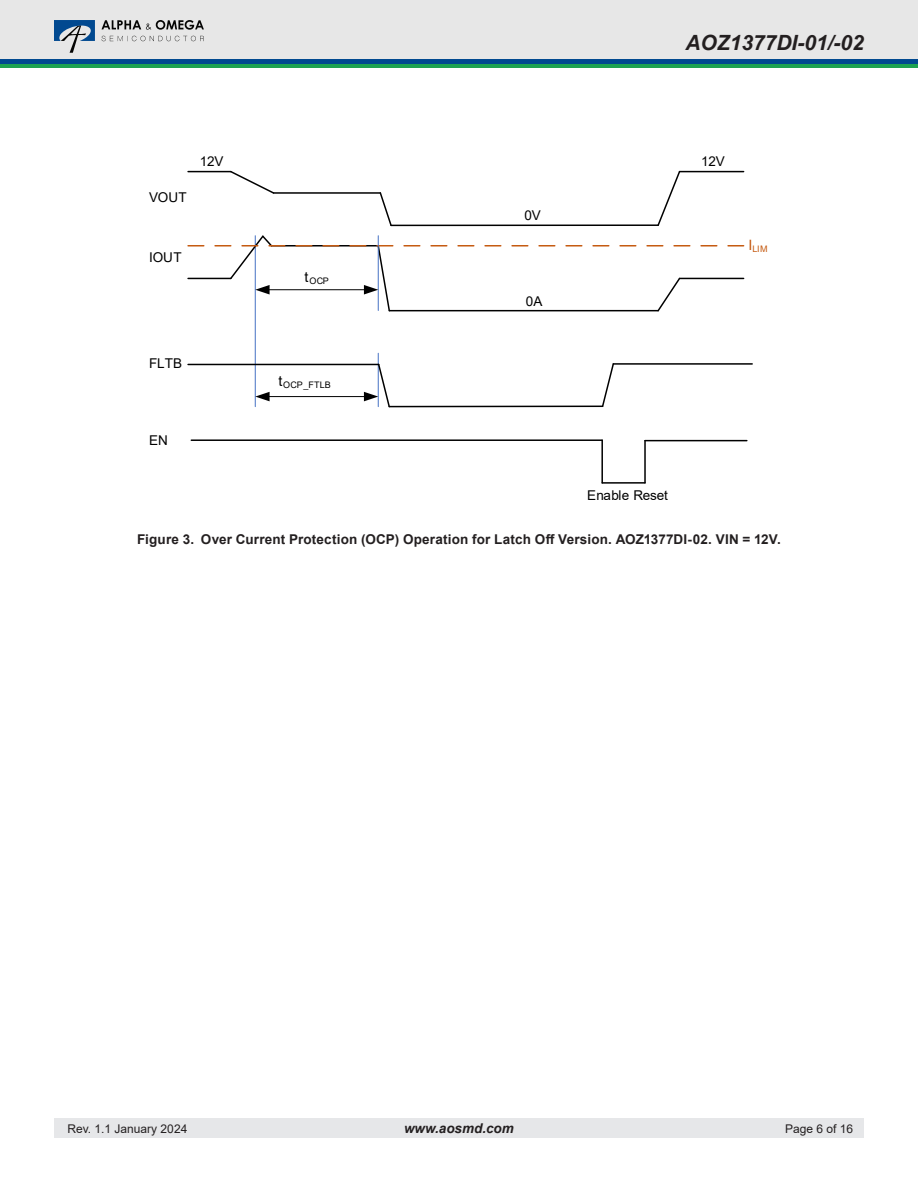
<style>
.page{position:relative;width:918px;height:1188px;background:#fff}
.page>*{position:absolute;margin:0;border:0;box-sizing:border-box;transform-origin:0 0}
.t1{font:italic 700 21px "Arial";color:#231f20}
.t2{font:700 13.5px "Arial";letter-spacing:.01em;color:#231f20}
.t3{font:13.5px "Arial";letter-spacing:-.005em;color:#000}
.t4{font:italic 700 13.5px "Arial";color:#231f20}
.t5{font:12px "Arial";color:#231f20}
.t6{font:9px "Arial";letter-spacing:.01em;color:#000}
.t7{font:9px "Arial";color:#c55a11}
</style>
<div class="page">
<div style="left:54px;top:1119px;width:810px;height:19px;background:#e6e7e9"></div>
<div style="left:0;top:0;width:918px;height:61px;background:#e7e7e7"></div>
<div style="left:0;top:59px;width:918px;height:5px;background:#014990"></div>
<hr style="left:0;top:64px;width:918px;height:4px;background:#1da252">
<svg style="left:102px;top:20px;width:102px;height:10px"></svg>
<svg style="left:54px;top:20px;width:41px;height:33px"></svg>
<svg style="left:102px;top:36px;width:102px;height:5px"></svg>
<hr style="left:188px;top:171px;width:43px;height:1px;background:#000">
<hr style="left:274px;top:192px;width:106px;height:2px;background:#000">
<svg style="left:378px;top:192px;width:15px;height:35px"></svg>
<hr style="left:378px;top:353px;width:1px;height:54px;background:#4672c4">
<hr style="left:255px;top:236px;width:1px;height:171px;background:#4672c4">
<hr style="left:268px;top:396px;width:97px;height:1px;background:#000">
<svg style="left:255px;top:392px;width:15px;height:9px"></svg>
<hr style="left:188px;top:364px;width:191px;height:1px;background:#000">
<svg style="left:229px;top:170px;width:47px;height:24px"></svg>
<hr style="left:391px;top:224px;width:267px;height:2px;background:#000">
<svg style="left:364px;top:363px;width:27px;height:45px"></svg>
<hr style="left:389px;top:406px;width:214px;height:1px;background:#000">
<svg style="left:601px;top:363px;width:13px;height:44px"></svg>
<hr style="left:613px;top:363px;width:139px;height:2px;background:#000">
<svg style="left:656px;top:170px;width:25px;height:56px"></svg>
<hr style="left:680px;top:171px;width:64px;height:1px;background:#000">
<svg style="left:188px;top:235px;width:556px;height:78px"></svg>
<hr style="left:191px;top:439px;width:411px;height:2px;background:#000">
<hr style="left:601px;top:440px;width:2px;height:43px;background:#000">
<hr style="left:602px;top:482px;width:43px;height:2px;background:#000">
<hr style="left:644px;top:441px;width:2px;height:42px;background:#000">
<hr style="left:645px;top:440px;width:102px;height:1px;background:#000">
<p class="t3" style="left:149px;top:187px;width:39px">VOUT</p>
<p class="t3" style="left:200px;top:152px;width:25px">12V</p>
<p class="t3" style="left:149px;top:248px;width:34px">IOUT</p>
<p class="t3" style="left:149px;top:354px;width:34px">FLTB</p>
<p class="t3" style="left:149px;top:431px;width:20px">EN</p>
<p class="t6" style="left:305px;top:274px;width:26px"><sup>t</sup>OCP</p>
<p class="t6" style="left:278px;top:379px;width:54px"><sup>t</sup>OCP_FTLB</p>
<p class="t3" style="left:525px;top:206px;width:18px">0V</p>
<p class="t3" style="left:526px;top:292px;width:18px">0A</p>
<h1 class="t1" style="left:685px;top:28px;width:180px">AOZ1377DI-01/-02</h1>
<p class="t3" style="left:701px;top:152px;width:25px">12V</p>
<p class="t7" style="left:749px;top:242px;width:20px"><sup>I</sup>LIM</p>
<p class="t3" style="left:587px;top:486px;width:82px">Enable Reset</p>
<p class="t2" style="left:137px;top:529px;width:645px">Figure 3. Over Current Protection (OCP) Operation for Latch Off Version. AOZ1377DI-02. VIN = 12V.</p>
<p class="t5" style="left:68px;top:1121px;width:121px">Rev. 1.1 January 2024</p>
<p class="t4" style="left:404px;top:1120px;width:111px">www.aosmd.com</p>
<p class="t5" style="left:785px;top:1121px;width:70px">Page 6 of 16</p>
</div>
